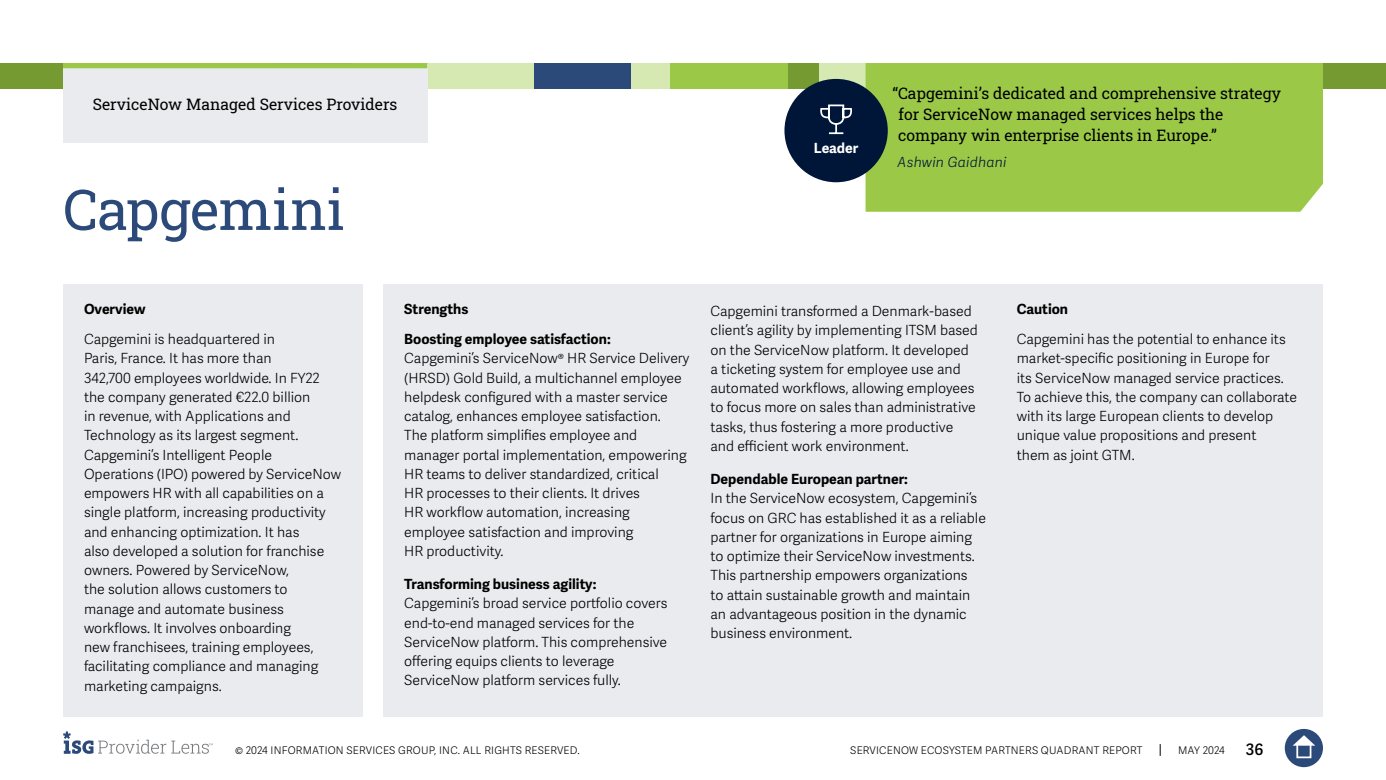
<style>
.page{position:relative;width:1386px;height:780px;background:#fff}
.page>*{position:absolute;margin:0;border:0;box-sizing:border-box;transform-origin:0 0}
.t1{font:56px "Roboto Slab ISG P Regular";letter-spacing:-.005em;color:#2b4a79}
.t2{font:15.75px/21px "Roboto Slab ISG P Regular";color:#000}
.t3{font:600 15.75px "Adelle Sans";color:#000}
.t4{font:300 14px/19.2px "Adelle Sans";color:#000}
.t5{font:700 14px/29.8px "Adelle Sans";color:#000}
.t6{font:italic 300 14px "Adelle Sans";letter-spacing:.02em;color:#001638}
.t7{font:700 14px "Adelle Sans";letter-spacing:-.01em;color:#fff}
.t8{font:300 10.5px "Adelle Sans";letter-spacing:.02em;color:#000}
</style>
<div class="page">
<svg style="left:1160px;top:744px;width:1px;height:12px"></svg>
<div style="left:1285px;top:729px;width:38px;height:38px;background:#2b4a79;border-radius:50%"></div>
<svg style="left:1293px;top:735px;width:22px;height:10px"></svg>
<div style="left:1296px;top:743px;width:15px;height:15px;border:2px solid #fff"></div>
<svg style="left:63px;top:731px;width:150px;height:23px"></svg>
<div style="left:1228px;top:63px;width:158px;height:26px;background:#759a32"></div>
<div style="left:819px;top:63px;width:409px;height:26px;background:#d6e9b2"></div>
<div style="left:352px;top:63px;width:184px;height:26px;background:#d6e9b2"></div>
<div style="left:0;top:63px;width:63px;height:26px;background:#759a32"></div>
<div style="left:534px;top:63px;width:98px;height:26px;background:#2b4a79"></div>
<div style="left:631px;top:63px;width:157px;height:26px;background:#d6e9b2"></div>
<div style="left:670px;top:63px;width:118px;height:26px;background:#9bc947"></div>
<div style="left:788px;top:63px;width:31px;height:26px;background:#759a32"></div>
<div style="left:866px;top:63px;width:457px;height:149px;background:#9bc947"></div>
<div style="left:784px;top:79px;width:104px;height:103px;background:#001638;border-radius:50%"></div>
<svg style="left:820px;top:104px;width:32px;height:31px"></svg>
<div style="left:63px;top:284px;width:299px;height:433px;background:#e9ebee"></div>
<div style="left:383px;top:284px;width:940px;height:433px;background:#e9ebee"></div>
<div style="left:63px;top:64px;width:364px;height:79px;background:#e9ebee"></div>
<div style="left:63px;top:63px;width:364px;height:5px;background:#9bc947"></div>
<p class="t2" style="left:93px;top:93px;width:306px">ServiceNow Managed Services Providers</p>
<h1 class="t1" style="left:63px;top:171px;width:283px">Capgemini</h1>
<p class="t7" style="left:814px;top:139px;width:46px">Leader</p>
<p class="t2" style="left:898px;top:82px;width:384px;text-indent:-6px">“Capgemini’s dedicated and comprehensive strategy for ServiceNow managed services helps the company win enterprise clients in Europe.”</p>
<p class="t6" style="left:898px;top:154px;width:111px">Ashwin Gaidhani</p>
<p class="t5" style="left:84px;top:295px;width:63px">Overview</p>
<p class="t4" style="left:84px;top:330px;width:259px">Capgemini is headquartered in<br>Paris, France. It has more than<br>342,700 employees worldwide. In FY22 the company generated €22.0 billion<br>in revenue, with Applications and Technology as its largest segment.<br>Capgemini’s Intelligent People Operations (IPO) powered by ServiceNow empowers HR with all capabilities on a single platform, increasing productivity and enhancing optimization. It has<br>also developed a solution for franchise owners. Powered by ServiceNow,<br>the solution allows customers to manage and automate business workflows. It involves onboarding<br>new franchisees, training employees, facilitating compliance and managing marketing campaigns.</p>
<p class="t5" style="left:404px;top:295px;width:208px">Strengths<br>Boosting employee satisfaction:</p>
<p class="t4" style="left:404px;top:349px;width:287px">Capgemini’s ServiceNow® HR Service Delivery (HRSD) Gold Build, a multichannel employee helpdesk configured with a master service catalog, enhances employee satisfaction.<br>The platform simplifies employee and manager portal implementation, empowering HR teams to deliver standardized, critical<br>HR processes to their clients. It drives<br>HR workflow automation, increasing employee satisfaction and improving<br>HR productivity.</p>
<p class="t5" style="left:404px;top:569px;width:194px">Transforming business agility:</p>
<p class="t4" style="left:404px;top:594px;width:265px">Capgemini’s broad service portfolio covers end-to-end managed services for the ServiceNow platform. This comprehensive offering equips clients to leverage ServiceNow platform services fully.</p>
<p class="t4" style="left:710px;top:302px;width:269px">Capgemini transformed a Denmark-based client’s agility by implementing ITSM based on the ServiceNow platform. It developed a ticketing system for employee use and automated workflows, allowing employees to focus more on sales than administrative tasks, thus fostering a more productive and efficient work environment.</p>
<p class="t5" style="left:710px;top:464px;width:199px">Dependable European partner:</p>
<p class="t4" style="left:710px;top:489px;width:277px">In the ServiceNow ecosystem, Capgemini’s focus on GRC has established it as a reliable partner for organizations in Europe aiming to optimize their ServiceNow investments.<br>This partnership empowers organizations<br>to attain sustainable growth and maintain an advantageous position in the dynamic business environment.</p>
<p class="t5" style="left:1017px;top:295px;width:53px">Caution</p>
<p class="t4" style="left:1017px;top:330px;width:282px">Capgemini has the potential to enhance its market-specific positioning in Europe for<br>its ServiceNow managed service practices.<br>To achieve this, the company can collaborate with its large European clients to develop unique value propositions and present<br>them as joint GTM.</p>
<p class="t8" style="left:235px;top:744px;width:346px">© 2024 INFORMATION SERVICES GROUP, INC. ALL RIGHTS RESERVED.</p>
<p class="t8" style="left:850px;top:744px;width:294px">SERVICENOW ECOSYSTEM PARTNERS QUADRANT REPORT</p>
<p class="t8" style="left:1178px;top:744px;width:48px">MAY 2024</p>
<p class="t3" style="left:1246px;top:740px;width:19px">36</p>
</div>
